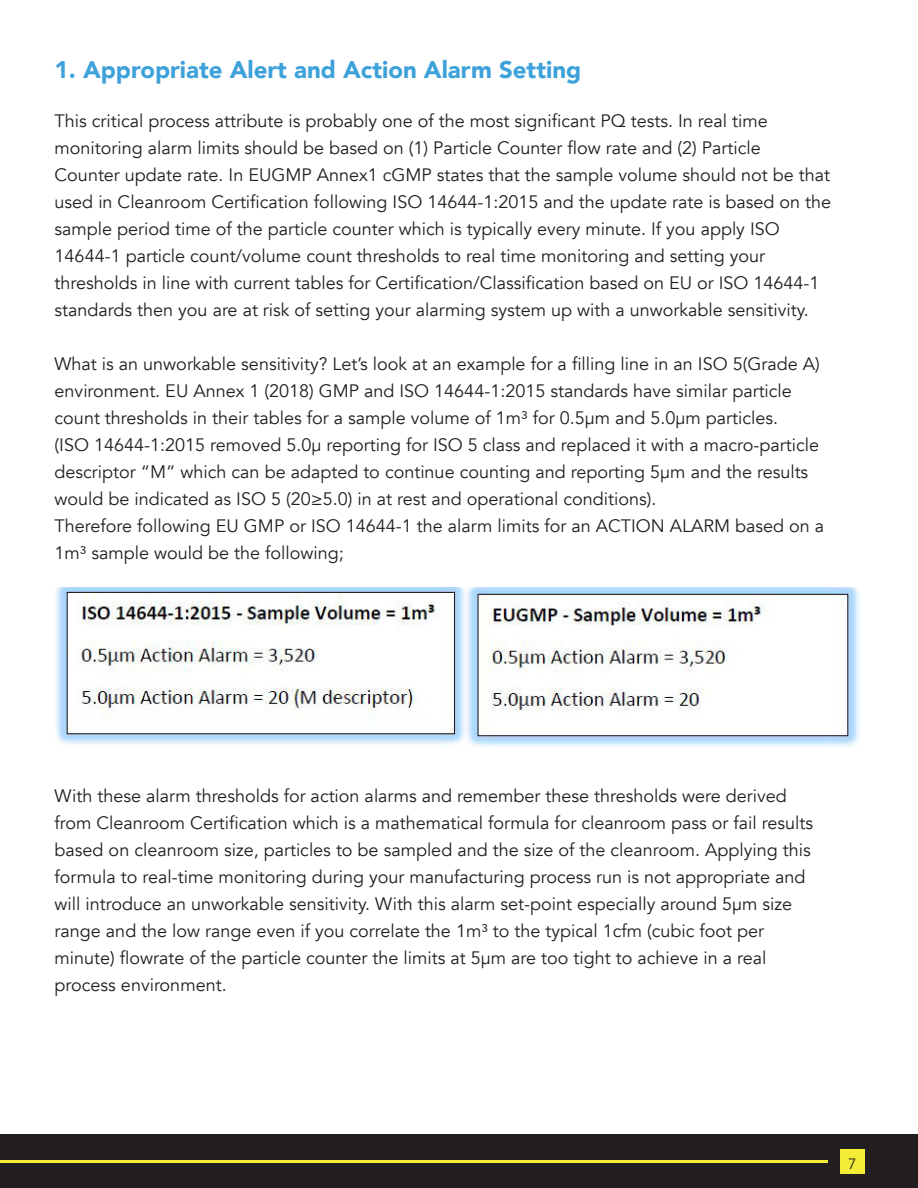
<style>
.page{position:relative;width:918px;height:1188px;background:#fff}
.page>*{position:absolute;margin:0;border:0;box-sizing:border-box;transform-origin:0 0}
.t1{font:900 24px "Avenir";color:#3da1da}
.t2{font:18px/27px "Avenir";color:#231f20}
.t3{font:15px "Avenir";color:#231f20}
</style>
<div class="page">
<div style="left:0;top:1134px;width:918px;height:54px;background:#231f20"></div>
<hr style="left:0;top:1160px;width:828px;height:2px;background:#f4ed37">
<div style="left:840px;top:1149px;width:25px;height:25px;background:#f4ed37"></div>
<img style="left:55px;top:587px;width:805px;height:159px">
<h1 class="t1" style="left:55px;top:60px;width:528px">1. Appropriate Alert and Action Alarm Setting</h1>
<p class="t2" style="left:55px;top:107px;width:778px">This critical process attribute is probably one of the most significant PQ tests. In real time monitoring alarm limits should be based on (1) Particle Counter flow rate and (2) Particle<br>Counter update rate. In EUGMP Annex1 cGMP states that the sample volume should not be that used in Cleanroom Certification following ISO 14644-1:2015 and the update rate is based on the sample period time of the particle counter which is typically every minute. If you apply ISO 14644-1 particle count/volume count thresholds to real time monitoring and setting your thresholds in line with current tables for Certification/Classification based on EU or ISO 14644-1 standards then you are at risk of setting your alarming system up with a unworkable sensitivity.</p>
<p class="t2" style="left:55px;top:350px;width:771px">What is an unworkable sensitivity? Let’s look at an example for a filling line in an ISO 5(Grade A) environment. EU Annex 1 (2018) GMP and ISO 14644-1:2015 standards have similar particle count thresholds in their tables for a sample volume of 1m³ for 0.5μm and 5.0μm particles.<br>(ISO 14644-1:2015 removed 5.0μ reporting for ISO 5 class and replaced it with a macro-particle descriptor “M” which can be adapted to continue counting and reporting 5μm and the results would be indicated as ISO 5 (20≥5.0) in at rest and operational conditions).<br>Therefore following EU GMP or ISO 14644-1 the alarm limits for an ACTION ALARM based on a 1m³ sample would be the following;</p>
<p class="t2" style="left:55px;top:784px;width:760px">With these alarm thresholds for action alarms and remember these thresholds were derived from Cleanroom Certification which is a mathematical formula for cleanroom pass or fail results based on cleanroom size, particles to be sampled and the size of the cleanroom. Applying this formula to real-time monitoring during your manufacturing process run is not appropriate and will introduce an unworkable sensitivity. With this alarm set-point especially around 5μm size range and the low range even if you correlate the 1m³ to the typical 1cfm (cubic foot per minute) flowrate of the particle counter the limits at 5μm are too tight to achieve in a real process environment.</p>
<p class="t3" style="left:848px;top:1157px;width:10px">7</p>
</div>
